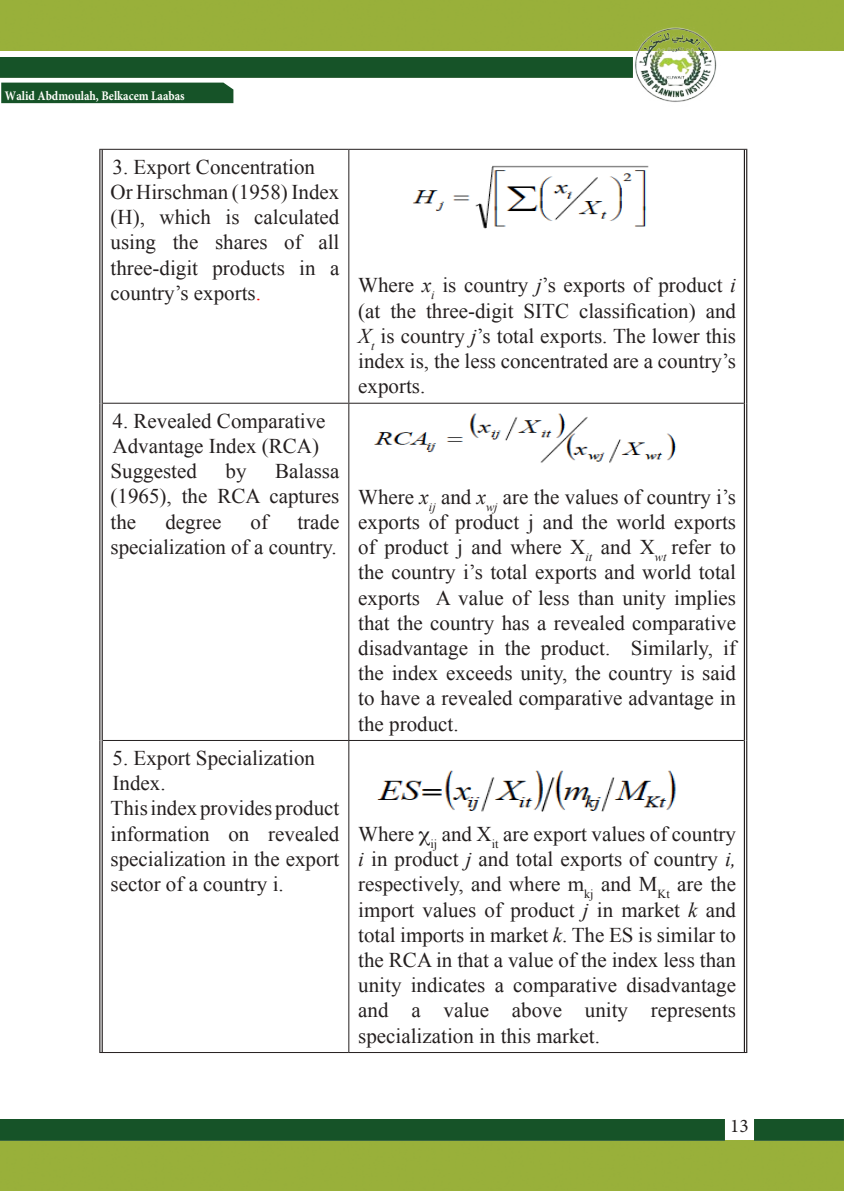
<style>
.page{position:relative;width:844px;height:1191px;background:#fff}
.page>*{position:absolute;margin:0;border:0;box-sizing:border-box;transform-origin:0 0}
.t1{font:21px/25.2px "Times New Roman";color:#241f1f}
.t2{font:19.25px "Minion Pro";color:#241f1f}
.t3{font:700 13.12px "Minion Pro";color:#fffffb;scale:.89 1}
.t4{font:italic 12.25px "Times New Roman";color:#241f1f}
.t5{font:12.25px "Times New Roman";color:#241f1f}
.s1{color:#f00}
.s2{font-style:italic}
</style>
<div class="page">
<div style="left:0;top:1140px;width:843px;height:51px;background:#99b03a"></div>
<div style="left:0;top:1119px;width:724px;height:21px;background:#165328"></div>
<div style="left:754px;top:1119px;width:89px;height:21px;background:#165328"></div>
<div style="left:0;top:0;width:843px;height:51px;background:#99b03a"></div>
<div style="left:0;top:57px;width:621px;height:21px;background:#165328"></div>
<img style="left:621px;top:21px;width:108px;height:81px">
<div style="left:1px;top:83px;width:232px;height:20px;background:#165328"></div>
<hr style="left:99px;top:150px;width:4px;height:253px;background:#a3a1a1">
<svg style="left:744px;top:150px;width:1px;height:253px"></svg>
<svg style="left:100px;top:403px;width:2px;height:337px"></svg>
<svg style="left:744px;top:403px;width:1px;height:337px"></svg>
<svg style="left:100px;top:740px;width:2px;height:312px"></svg>
<svg style="left:744px;top:740px;width:1px;height:312px"></svg>
<hr style="left:99px;top:150px;width:1px;height:253px;background:#241f1f">
<hr style="left:102px;top:150px;width:1px;height:253px;background:#241f1f">
<hr style="left:743px;top:150px;width:1px;height:253px;background:#241f1f">
<hr style="left:746px;top:150px;width:1px;height:253px;background:#241f1f">
<hr style="left:99px;top:403px;width:1px;height:337px;background:#241f1f">
<hr style="left:102px;top:403px;width:1px;height:337px;background:#241f1f">
<hr style="left:743px;top:403px;width:1px;height:337px;background:#241f1f">
<hr style="left:746px;top:403px;width:1px;height:337px;background:#241f1f">
<hr style="left:99px;top:740px;width:1px;height:312px;background:#241f1f">
<hr style="left:102px;top:740px;width:1px;height:312px;background:#241f1f">
<hr style="left:743px;top:740px;width:1px;height:312px;background:#241f1f">
<hr style="left:746px;top:740px;width:1px;height:312px;background:#241f1f">
<hr style="left:99px;top:149px;width:250px;height:1px;background:#241f1f">
<hr style="left:349px;top:149px;width:398px;height:1px;background:#241f1f">
<hr style="left:348px;top:150px;width:1px;height:253px;background:#241f1f">
<hr style="left:103px;top:403px;width:246px;height:1px;background:#241f1f">
<hr style="left:349px;top:403px;width:394px;height:1px;background:#241f1f">
<hr style="left:348px;top:404px;width:1px;height:336px;background:#241f1f">
<hr style="left:103px;top:740px;width:246px;height:1px;background:#241f1f">
<hr style="left:349px;top:740px;width:394px;height:1px;background:#241f1f">
<hr style="left:348px;top:741px;width:1px;height:311px;background:#241f1f">
<hr style="left:99px;top:1052px;width:250px;height:1px;background:#241f1f">
<hr style="left:349px;top:1052px;width:398px;height:1px;background:#241f1f">
<img style="left:412px;top:165px;width:237px;height:64px">
<img style="left:374px;top:413px;width:303px;height:50px">
<img style="left:376px;top:770px;width:301px;height:42px">
<p class="t3" style="left:5px;top:86px;width:203px">Walid Abdmoulah, Belkacem Laabas</p>
<p class="t1" style="left:112px;top:154px;width:204px">3. Export Concentration</p>
<p class="t1" style="left:110px;top:179px;width:230px">Or Hirschman (1958) Index</p>
<p class="t1" style="left:254px;top:204px;width:87px">calculated</p>
<p class="t1" style="left:110px;top:204px;width:36px">H( ,)</p>
<p class="t1" style="left:159px;top:204px;width:53px">which</p>
<p class="t1" style="left:225px;top:204px;width:16px">is</p>
<p class="t1" style="left:110px;top:229px;width:47px">using</p>
<p class="t1" style="left:173px;top:229px;width:27px">the</p>
<p class="t1" style="left:215px;top:229px;width:54px">shares</p>
<p class="t1" style="left:284px;top:229px;width:19px">of</p>
<p class="t1" style="left:318px;top:229px;width:22px">all</p>
<p class="t1" style="left:110px;top:255px;width:89px">three-digit</p>
<p class="t1" style="left:212px;top:255px;width:74px">products</p>
<p class="t1" style="left:299px;top:255px;width:18px">in</p>
<p class="t1" style="left:330px;top:255px;width:11px">a</p>
<p class="t1" style="left:110px;top:280px;width:152px">country s’ exports<span class="s1">.</span></p>
<p class="t1" style="left:112px;top:408px;width:214px">4. Revealed Comparative</p>
<p class="t1" style="left:112px;top:433px;width:208px">Advantage Index (RCA(</p>
<p class="t1" style="left:275px;top:458px;width:66px">Balassa</p>
<p class="t1" style="left:110px;top:458px;width:88px">Suggested</p>
<p class="t1" style="left:225px;top:458px;width:22px">by</p>
<p class="t1" style="left:110px;top:483px;width:63px">(1965 ,)</p>
<p class="t1" style="left:182px;top:483px;width:27px">the</p>
<p class="t1" style="left:217px;top:483px;width:123px">RCA captures</p>
<p class="t1" style="left:110px;top:508px;width:228px">the<br>specialization of a country.</p>
<p class="t1" style="left:165px;top:508px;width:57px">degree</p>
<p class="t1" style="left:297px;top:508px;width:43px">trade</p>
<p class="t1" style="left:250px;top:508px;width:19px">of</p>
<p class="t1" style="left:358px;top:272px;width:379px">Where <span class="s2">x</span><sub>i</sub> is country s’<span class="s2">j</span> exports of product <span class="s2">i</span></p>
<p class="t1" style="left:358px;top:298px;width:379px">(at<br><span class="s2">X</span><sub>t</sub> is country s’<span class="s2">j</span> total exports. The lower this index is, the less concentrated are a country s’ exports.</p>
<p class="t1" style="left:390px;top:298px;width:27px">the</p>
<p class="t1" style="left:426px;top:298px;width:89px">three-digit</p>
<p class="t1" style="left:579px;top:298px;width:118px">classification)</p>
<p class="t1" style="left:705px;top:298px;width:32px">and</p>
<p class="t1" style="left:523px;top:298px;width:47px">SITC</p>
<p class="t1" style="left:358px;top:484px;width:57px">Where</p>
<p class="t1" style="left:358px;top:509px;width:379px">exports of product j and the world exports</p>
<p class="t1" style="left:671px;top:534px;width:66px">refer to</p>
<p class="t1" style="left:441px;top:484px;width:32px">and</p>
<p class="t1" style="left:503px;top:484px;width:235px">are the values of country s’i</p>
<p class="t4" style="left:419px;top:498px;width:18px"><sup>x</sup>ij</p>
<p class="t4" style="left:476px;top:498px;width:22px"><sup>x</sup>wj</p>
<p class="t1" style="left:358px;top:534px;width:205px">of product j and where</p>
<p class="t1" style="left:358px;top:559px;width:379px">the country s’i total exports and world total</p>
<p class="t1" style="left:435px;top:584px;width:302px">A value of less than unity implies</p>
<p class="t1" style="left:600px;top:534px;width:32px">and</p>
<p class="t4" style="left:570px;top:548px;width:24px"><sup>X</sup>it</p>
<p class="t4" style="left:639px;top:548px;width:28px"><sup>X</sup>wt</p>
<p class="t1" style="left:358px;top:584px;width:63px">exports</p>
<p class="t1" style="left:358px;top:610px;width:379px">that the country has a revealed comparative</p>
<p class="t1" style="left:723px;top:635px;width:14px">if</p>
<p class="t1" style="left:358px;top:635px;width:379px">disadvantage<br>the index exceeds unity, the country is said to have a revealed comparative advantage in the product.</p>
<p class="t1" style="left:478px;top:635px;width:18px">in</p>
<p class="t1" style="left:505px;top:635px;width:27px">the</p>
<p class="t1" style="left:540px;top:635px;width:71px">product.</p>
<p class="t1" style="left:630px;top:635px;width:84px">Similarly,</p>
<p class="t1" style="left:112px;top:745px;width:204px">5. Export Specialization</p>
<p class="t1" style="left:112px;top:770px;width:55px">Index.</p>
<p class="t1" style="left:110px;top:795px;width:230px">Thisindexprovidesproduct</p>
<p class="t1" style="left:268px;top:820px;width:73px">revealed</p>
<p class="t1" style="left:110px;top:820px;width:230px">information<br>specialization in the export sector of a country .i</p>
<p class="t1" style="left:503px;top:821px;width:234px">are export values of country</p>
<p class="t1" style="left:358px;top:821px;width:57px">Where</p>
<p class="t1" style="left:358px;top:846px;width:379px"><span class="s2">i</span> in product <span class="s2">j</span> and total exports of country <span class="s2">,i</span></p>
<p class="t1" style="left:677px;top:871px;width:60px">are the</p>
<p class="t1" style="left:441px;top:821px;width:32px">and</p>
<p class="t5" style="left:476px;top:835px;width:23px"><sup>X</sup>it</p>
<p class="t1" style="left:228px;top:820px;width:22px">on</p>
<p class="t5" style="left:430px;top:835px;width:8px">ij</p>
<p class="t1" style="left:358px;top:871px;width:203px">respectively, and where</p>
<p class="t1" style="left:358px;top:896px;width:379px">import values of product <span class="s2">j</span> in market <span class="s2">k</span> and</p>
<p class="t1" style="left:358px;top:921px;width:379px">total imports in market .<span class="s2">k</span> The ES is similar to</p>
<p class="t1" style="left:358px;top:947px;width:379px">the RCA in that a value of the index less than</p>
<p class="t1" style="left:358px;top:972px;width:379px">unity indicates a comparative disadvantage</p>
<p class="t1" style="left:650px;top:997px;width:87px">represents</p>
<p class="t1" style="left:601px;top:871px;width:32px">and</p>
<p class="t5" style="left:638px;top:886px;width:32px"><sup>M</sup>Kt</p>
<p class="t5" style="left:567px;top:886px;width:27px"><sup>m</sup>kj</p>
<p class="t1" style="left:358px;top:997px;width:243px">and<br>specialization in this market.</p>
<p class="t1" style="left:443px;top:997px;width:47px">value</p>
<p class="t1" style="left:511px;top:997px;width:52px">above</p>
<p class="t1" style="left:584px;top:997px;width:45px">unity</p>
<p class="t1" style="left:411px;top:997px;width:11px">a</p>
<p class="t2" style="left:730px;top:1113px;width:20px">13</p>
</div>
